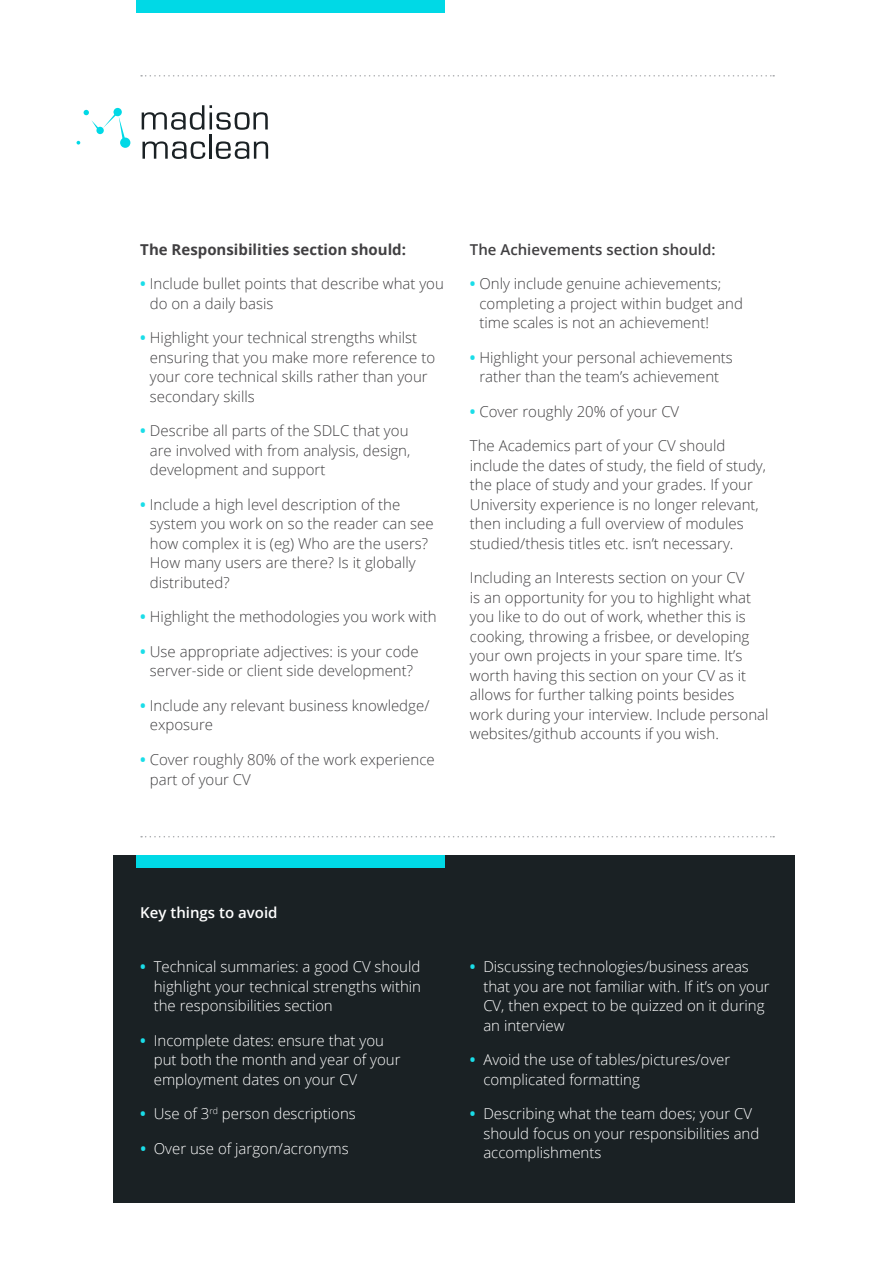
<style>
.page{position:relative;width:893px;height:1263px;background:#fff}
.page>*{position:absolute;margin:0;border:0;box-sizing:border-box;transform-origin:0 0}
.t1{font:300 15px/19.5px "Open Sans";color:#414042}
.t2{font:300 15px/19.5px "Open Sans";color:#fff}
.t3{font:700 15px "Open Sans";color:#414042}
.t4{font:600 15px "Open Sans";color:#414042}
.t5{font:600 15px "Open Sans";color:#fff}
.s1{font-weight:700;color:#1adde8}
</style>
<div class="page">
<div style="left:113px;top:855px;width:681px;height:348px;background:#1a2124"></div>
<svg style="left:142px;top:105px;width:62px;height:25px"></svg>
<svg style="left:210px;top:105px;width:58px;height:25px"></svg>
<svg style="left:142px;top:141px;width:63px;height:18px"></svg>
<hr style="left:209px;top:134px;width:3px;height:25px;background:#1a2124">
<svg style="left:216px;top:141px;width:52px;height:18px"></svg>
<div style="left:120px;top:138px;width:10px;height:10px;background:#00d9e6;border-radius:50%"></div>
<svg style="left:113px;top:108px;width:9px;height:8px"></svg>
<svg style="left:77px;top:110px;width:49px;height:35px"></svg>
<svg style="left:141px;top:75px;width:633px;height:2px"></svg>
<svg style="left:141px;top:836px;width:633px;height:1px"></svg>
<div style="left:136px;top:0;width:308px;height:13px;background:#00d9e6"></div>
<div style="left:136px;top:855px;width:308px;height:12px;background:#00d9e6"></div>
<p class="t3" style="left:140px;top:239px;width:267px">The Responsibilities section should:</p>
<p class="t1" style="left:150px;top:274px;width:296px;text-indent:-10px"><span class="s1">•</span> Include bullet points that describe what you do on a daily basis</p>
<p class="t1" style="left:150px;top:328px;width:287px;text-indent:-10px"><span class="s1">•</span> Highlight your technical strengths whilst ensuring that you make more reference to your core technical skills rather than your secondary skills</p>
<p class="t1" style="left:150px;top:421px;width:262px;text-align:justify;text-indent:-10px"><span class="s1">•</span> Describe all parts of the SDLC that you are involved with from analysis, design, development and support</p>
<p class="t1" style="left:150px;top:494px;width:285px;text-indent:-10px"><span class="s1">•</span> Include a high level description of the system you work on so the reader can see how complex it is (eg) Who are the users?<br>How many users are there? Is it globally distributed?</p>
<p class="t1" style="left:140px;top:607px;width:298px"><span class="s1">•</span> Highlight the methodologies you work with</p>
<p class="t1" style="left:140px;top:641px;width:280px;text-align:center"><span class="s1">•</span> Use appropriate adjectives: is your code server-side or client side development?</p>
<p class="t1" style="left:150px;top:695px;width:281px;text-indent:-10px"><span class="s1">•</span> Include any relevant business knowledge/ exposure</p>
<p class="t1" style="left:150px;top:749px;width:286px;text-indent:-10px"><span class="s1">•</span> Cover roughly 80% of the work experience part of your CV</p>
<p class="t4" style="left:470px;top:239px;width:247px">The Achievements section should:</p>
<p class="t1" style="left:479px;top:274px;width:265px;text-indent:-10px"><span class="s1">•</span> Only include genuine achievements; completing a project within budget and time scales is not an achievement!</p>
<p class="t1" style="left:470px;top:347px;width:264px;text-align:center"><span class="s1">•</span> Highlight your personal achievements rather than the team’s achievement</p>
<p class="t1" style="left:470px;top:401px;width:211px"><span class="s1">•</span> Cover roughly 20% of your CV</p>
<p class="t1" style="left:470px;top:436px;width:298px">The Academics part of your CV should include the dates of study, the field of study, the place of study and your grades. If your University experience is no longer relevant, then including a full overview of modules studied/thesis titles etc. isn’t necessary.</p>
<p class="t1" style="left:470px;top:568px;width:300px">Including an Interests section on your CV<br>is an opportunity for you to highlight what you like to do out of work, whether this is cooking, throwing a frisbee, or developing your own projects in your spare time. It’s worth having this section on your CV as it allows for further talking points besides work during your interview. Include personal websites/github accounts if you wish.</p>
<p class="t5" style="left:140px;top:902px;width:139px">Key things to avoid</p>
<p class="t2" style="left:154px;top:957px;width:269px;text-align:justify;text-indent:-13px"><span class="s1">•</span> Technical summaries: a good CV should highlight your technical strengths within the responsibilities section</p>
<p class="t2" style="left:154px;top:1030px;width:248px;text-indent:-13px"><span class="s1">•</span> Incomplete dates: ensure that you put both the month and year of your employment dates on your CV</p>
<p class="t2" style="left:140px;top:1104px;width:217px"><span class="s1">•</span> Use of 3<sup>rd</sup> person descriptions</p>
<p class="t2" style="left:140px;top:1138px;width:210px"><span class="s1">•</span> Over use of jargon/acronyms</p>
<p class="t2" style="left:483px;top:957px;width:288px;text-indent:-13px"><span class="s1">•</span> Discussing technologies/business areas that you are not familiar with. If it’s on your CV, then expect to be quizzed on it during an interview</p>
<p class="t2" style="left:483px;top:1050px;width:248px;text-indent:-13px"><span class="s1">•</span> Avoid the use of tables/pictures/over complicated formatting</p>
<p class="t2" style="left:483px;top:1104px;width:278px;text-indent:-13px"><span class="s1">•</span> Describing what the team does; your CV should focus on your responsibilities and accomplishments</p>
</div>
